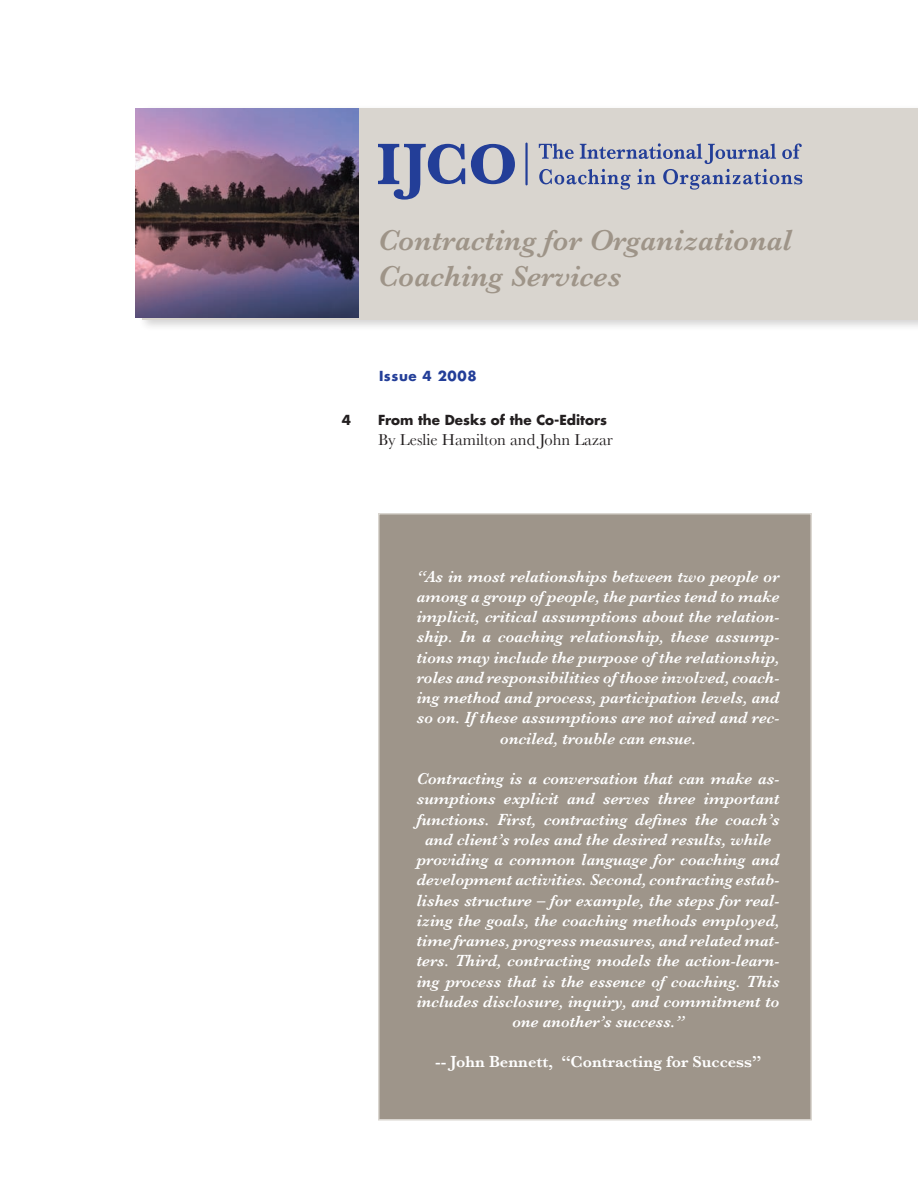
<style>
.page{position:relative;width:918px;height:1188px;background:#fff}
.page>*{position:absolute;margin:0;border:0;box-sizing:border-box;transform-origin:0 0}
.t1{font:italic 600 30px/36px "Baskerville MT Std";color:#9e9488}
.t2{font:italic 600 16.5px/20.2px "Baskerville";color:#fff;text-align:center}
.t3{font:600 16.5px "Baskerville";color:#fff}
.t4{font:16.5px "Baskerville";color:#231f20}
.t5{font:700 13.5px "Futura";color:#231f20}
.t6{font:700 13.5px "Futura";letter-spacing:.045em;color:#233e98}
</style>
<div class="page">
<div style="left:139px;top:104px;width:779px;height:234px;background:#231f20;opacity:.2"></div>
<div style="left:142px;top:108px;width:776px;height:211px;background:#d9d5cf"></div>
<div style="left:378px;top:513px;width:434px;height:607px;background:#9e958a;border:2px solid #d9d5cf"></div>
<svg style="left:539px;top:143px;width:263px;height:47px"></svg>
<hr style="left:525px;top:144px;width:3px;height:40px;background:#233e98">
<svg style="left:378px;top:144px;width:87px;height:56px"></svg>
<svg style="left:471px;top:144px;width:44px;height:40px"></svg>
<img style="left:135px;top:108px;width:223px;height:210px">
<h1 class="t1" style="left:378px;top:222px;width:416px">Contracting for Organizational<br>Coaching Services</h1>
<p class="t5" style="left:342px;top:411px;width:11px">4</p>
<p class="t6" style="left:379px;top:367px;width:99px">Issue 4 2008</p>
<p class="t5" style="left:378px;top:411px;width:231px">From the Desks of the Co-Editors</p>
<p class="t4" style="left:378px;top:430px;width:236px">By Leslie Hamilton and John Lazar</p>
<p class="t2" style="left:417px;top:566px;width:364px">“As in most relationships between two people or among a group of people, the parties tend to make implicit, critical assumptions about the relation&shy;ship. In a coaching relationship, these assump&shy;tions may include the purpose of the relationship, roles and responsibilities of those involved, coach&shy;ing method and process, participation levels, and so on. If these assumptions are not aired and rec&shy;onciled, trouble can ensue.</p>
<p class="t2" style="left:417px;top:768px;width:364px">Contracting is a conversation that can make as&shy;sumptions explicit and serves three important functions. First, contracting defines the coach’s and client’s roles and the desired results, while providing a common language for coaching and development activities. Second, contracting estab&shy;lishes structure – for example, the steps for real&shy;izing the goals, the coaching methods employed, time frames, progress measures, and related mat&shy;ters. Third, contracting models the action-learn&shy;ing process that is the essence of coaching. This includes disclosure, inquiry, and commitment to one another’s success.”</p>
<p class="t3" style="left:435px;top:1052px;width:328px">-- John Bennett, “Contracting for Success”</p>
</div>
